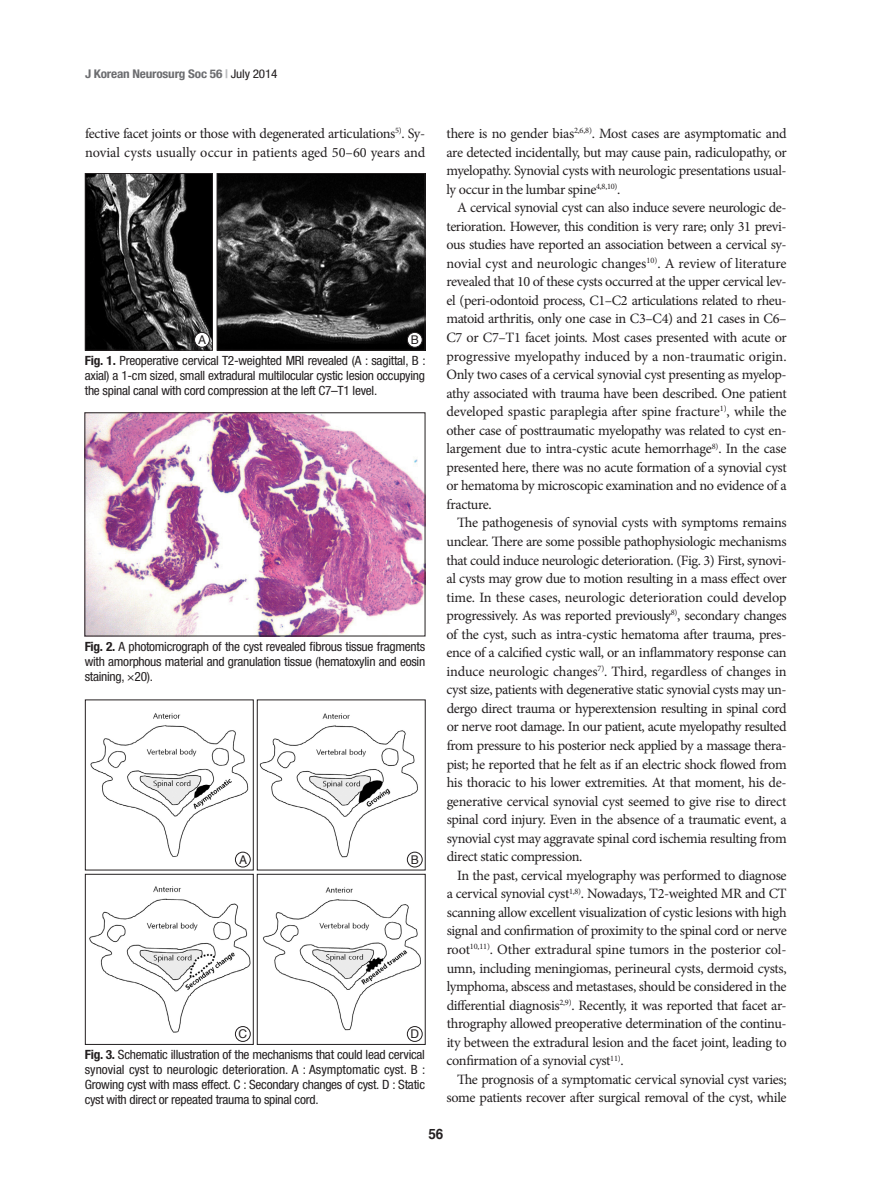
<style>
.page{position:relative;width:893px;height:1191px;background:#fff}
.page>*{position:absolute;margin:0;border:0;box-sizing:border-box;transform-origin:0 0}
.본문_JKNS{font:14.25px/18.6px "Minion Pro";letter-spacing:-.025em;color:#231f20;text-align:justify}
.t1{font:700 14.25px "Helvetica";color:#231f20;scale:.95 1}
.사진설명_JKNS{font:condensed 12.75px/15px "Helvetica Neue LT Std";letter-spacing:-.02em;color:#231f20;text-align:justify;scale:1.05 1}
.t2{font:700 condensed 12px "Helvetica Neue LT Std";letter-spacing:-.015em;color:#6c6d70;scale:1.1 1}
.t3{font:12px "Helvetica";color:#231f20}
.s1{color:#bcbdc0}
.s2{font-weight:400;color:#231f20}
.s3{font-weight:700}
</style>
<div class="page">
<img style="left:87px;top:175px;width:124px;height:173px">
<div style="left:85px;top:173px;width:128px;height:177px;border:1px solid #231f20"></div>
<img style="left:219px;top:175px;width:204px;height:173px">
<div style="left:217px;top:173px;width:208px;height:177px;border:1px solid #231f20"></div>
<div style="left:407px;top:332px;width:15px;height:15px;background:#fff;border-radius:50%"></div>
<div style="left:407px;top:332px;width:15px;height:15px;border:1px solid #231f20;border-radius:50%"></div>
<div style="left:195px;top:332px;width:14px;height:15px;background:#fff;border-radius:50%"></div>
<div style="left:194px;top:332px;width:16px;height:15px;border:1px solid #231f20;border-radius:50%"></div>
<img style="left:87px;top:414px;width:336px;height:220px">
<img style="left:89px;top:886px;width:162px;height:151px">
<div style="left:85px;top:874px;width:168px;height:170px;border:1px solid #231f20"></div>
<img style="left:90px;top:713px;width:161px;height:150px">
<img style="left:262px;top:887px;width:161px;height:150px">
<div style="left:257px;top:874px;width:168px;height:170px;border:1px solid #231f20"></div>
<img style="left:259px;top:713px;width:164px;height:150px">
<div style="left:407px;top:1026px;width:15px;height:15px;background:#fff;border-radius:50%"></div>
<div style="left:407px;top:1026px;width:15px;height:15px;border:1px solid #231f20;border-radius:50%"></div>
<div style="left:407px;top:852px;width:15px;height:15px;background:#fff;border-radius:50%"></div>
<div style="left:407px;top:852px;width:15px;height:15px;border:1px solid #231f20;border-radius:50%"></div>
<div style="left:235px;top:1026px;width:15px;height:15px;background:#fff;border-radius:50%"></div>
<div style="left:235px;top:1026px;width:15px;height:15px;border:1px solid #231f20;border-radius:50%"></div>
<div style="left:235px;top:852px;width:15px;height:15px;background:#fff;border-radius:50%"></div>
<div style="left:235px;top:852px;width:15px;height:15px;border:1px solid #231f20;border-radius:50%"></div>
<p class="t2" style="left:85px;top:66px;width:177px">J Korean Neurosurg Soc 56 <span class="s1">|</span> <span class="s2">July 2014</span></p>
<p class="본문_JKNS" style="left:85px;top:124px;width:342px">fective facet joints or those with degenerated articulations<sup>5)</sup>. Sy&shy;novial cysts usually occur in patients aged 50–60 years and</p>
<p class="t3" style="left:198px;top:331px;width:10px">A</p>
<p class="t3" style="left:411px;top:331px;width:10px">B</p>
<p class="사진설명_JKNS" style="left:85px;top:353px;width:326px"><span class="s3">Fig. 1.</span> Preoperative cervical T2-weighted MRI revealed (A : sagittal, B : axial) a 1-cm sized, small extradural multilocular cystic lesion occupying the spinal canal with cord compression at the left C7–T1 level.</p>
<p class="사진설명_JKNS" style="left:85px;top:639px;width:326px"><span class="s3">Fig. 2.</span> A photomicrograph of the cyst revealed fibrous tissue fragments with amorphous material and granulation tissue (hematoxylin and eosin staining, ×20).</p>
<p class="t3" style="left:239px;top:850px;width:10px">A</p>
<p class="t3" style="left:238px;top:1024px;width:10px">C</p>
<p class="t3" style="left:411px;top:850px;width:10px">B</p>
<p class="t3" style="left:410px;top:1024px;width:10px">D</p>
<p class="사진설명_JKNS" style="left:85px;top:1047px;width:326px"><span class="s3">Fig. 3.</span> Schematic illustration of the mechanisms that could lead cervical synovial cyst to neurologic deterioration. A : Asymptomatic cyst. B :<br>Growing cyst with mass effect. C : Secondary changes of cyst. D : Static cyst with direct or repeated trauma to spinal cord.</p>
<p class="본문_JKNS" style="left:446px;top:124px;width:342px">there is no gender bias<sup>2,6,8)</sup>. Most cases are asymptomatic and are detected incidentally, but may cause pain, radiculopathy, or myelopathy. Synovial cysts with neurologic presentations usual&shy;ly occur in the lumbar spine<sup>4,8,10)</sup>.</p>
<p class="본문_JKNS" style="left:446px;top:198px;width:342px;text-indent:11px">A cervical synovial cyst can also induce severe neurologic de&shy;terioration. However, this condition is very rare; only 31 previ&shy;ous studies have reported an association between a cervical sy&shy;novial cyst and neurologic changes<sup>10)</sup>. A review of literature revealed that 10 of these cysts occurred at the upper cervical lev&shy;el (peri-odontoid process, C1–C2 articulations related to rheu&shy;matoid arthritis, only one case in C3–C4) and 21 cases in C6– C7 or C7–T1 facet joints. Most cases presented with acute or progressive myelopathy induced by a non-traumatic origin.<br>Only two cases of a cervical synovial cyst presenting as myelop&shy;athy associated with trauma have been described. One patient developed spastic paraplegia after spine fracture<sup>1)</sup>, while the other case of posttraumatic myelopathy was related to cyst en&shy;largement due to intra-cystic acute hemorrhage<sup>8)</sup>. In the case presented here, there was no acute formation of a synovial cyst or hematoma by microscopic examination and no evidence of a fracture.</p>
<p class="본문_JKNS" style="left:446px;top:513px;width:342px;text-indent:11px">The pathogenesis of synovial cysts with symptoms remains unclear. There are some possible pathophysiologic mechanisms that could induce neurologic deterioration. (Fig. 3) First, synovi&shy;al cysts may grow due to motion resulting in a mass effect over time. In these cases, neurologic deterioration could develop progressively. As was reported previously<sup>8)</sup>, secondary changes of the cyst, such as intra-cystic hematoma after trauma, pres&shy;ence of a calcified cystic wall, or an inflammatory response can induce neurologic changes<sup>7)</sup>. Third, regardless of changes in cyst size, patients with degenerative static synovial cysts may un&shy;dergo direct trauma or hyperextension resulting in spinal cord or nerve root damage. In our patient, acute myelopathy resulted from pressure to his posterior neck applied by a massage thera&shy;pist; he reported that he felt as if an electric shock flowed from his thoracic to his lower extremities. At that moment, his de&shy;generative cervical synovial cyst seemed to give rise to direct spinal cord injury. Even in the absence of a traumatic event, a synovial cyst may aggravate spinal cord ischemia resulting from direct static compression.</p>
<p class="본문_JKNS" style="left:446px;top:866px;width:342px;text-indent:11px">In the past, cervical myelography was performed to diagnose a cervical synovial cyst<sup>1,8)</sup>. Nowadays, T2-weighted MR and CT scanning allow excellent visualization of cystic lesions with high signal and confirmation of proximity to the spinal cord or nerve root<sup>10,11)</sup>. Other extradural spine tumors in the posterior col&shy;umn, including meningiomas, perineural cysts, dermoid cysts, lymphoma, abscess and metastases, should be considered in the differential diagnosis<sup>2,9)</sup>. Recently, it was reported that facet ar&shy;thrography allowed preoperative determination of the continu&shy;ity between the extradural lesion and the facet joint, leading to confirmation of a synovial cyst<sup>11)</sup>.</p>
<p class="본문_JKNS" style="left:446px;top:1070px;width:342px;text-align:right">The prognosis of a symptomatic cervical synovial cyst varies; some patients recover after surgical removal of the cyst, while</p>
<p class="t1" style="left:428px;top:1123px;width:17px">56</p>
</div>
